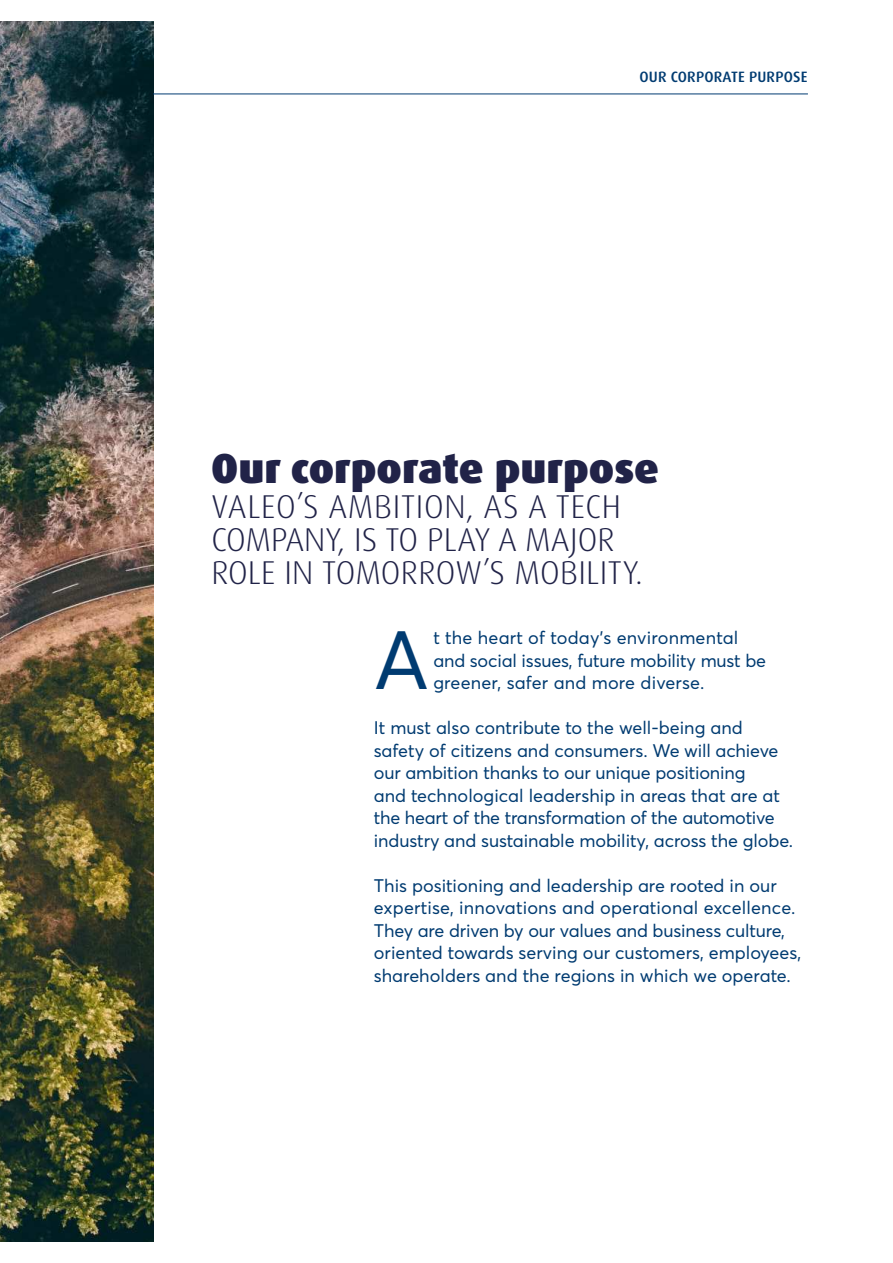
<style>
.page{position:relative;width:893px;height:1263px;background:#fff}
.page>*{position:absolute;margin:0;border:0;box-sizing:border-box;transform-origin:0 0}
.t1{font:900 42px "Dax OT";color:#212348}
.t2{font:39.75px "Averta";color:#003b71}
.t3{font:300 33px/33px "Dax OT";letter-spacing:.01em;color:#212348}
.t4{font:500 15px "Dax OT";letter-spacing:.01em;color:#003b71}
.t5{font:8.85px "Averta";color:#003b71}
.t6{font:8.85px "Averta";letter-spacing:-.02em;color:#003b71}
.t7{font:8.85px "Averta";letter-spacing:.02em;color:#003b71}
.t8{font:8.85px "Averta";letter-spacing:-.025em;color:#003b71}
</style>
<div class="page">
<img style="left:0;top:21px;width:153px;height:1221px">
<hr style="left:153px;top:94px;width:655px;height:1px;background:#003b71">
<h3 class="t4" style="left:639px;top:71px;width:170px">OUR CORPORATE PURPOSE</h3>
<h1 class="t1" style="left:211px;top:446px;width:449px">Our corporate purpose</h1>
<h3 class="t3" style="left:211px;top:492px;width:433px">VALEO’S AMBITION, AS A TECH<br>COMPANY, IS TO PLAY A MAJOR<br>ROLE IN TOMORROW’S MOBILITY.</h3>
<h2 class="t2" style="left:374px;top:652px;width:57px">A</h2>
<p class="t7" style="left:433px;top:636px;width:306px">t the heart of today’s environmental</p>
<p class="t6" style="left:433px;top:659px;width:334px">and social issues, future mobility must be</p>
<p class="t7" style="left:433px;top:681px;width:272px">greener, safer and more diverse.</p>
<p class="t5" style="left:374px;top:726px;width:370px">It must also contribute to the well-being and</p>
<p class="t5" style="left:374px;top:749px;width:406px">safety of citizens and consumers. We will achieve</p>
<p class="t6" style="left:374px;top:771px;width:373px">our ambition thanks to our unique positioning</p>
<p class="t5" style="left:374px;top:794px;width:408px">and technological leadership in areas that are at</p>
<p class="t8" style="left:374px;top:816px;width:402px">the heart of the transformation of the automotive</p>
<p class="t5" style="left:374px;top:839px;width:421px">industry and sustainable mobility, across the globe.</p>
<p class="t5" style="left:374px;top:884px;width:404px">This positioning and leadership are rooted in our</p>
<p class="t7" style="left:374px;top:906px;width:423px">expertise, innovations and operational excellence.</p>
<p class="t6" style="left:374px;top:929px;width:413px">They are driven by our values and business culture,</p>
<p class="t5" style="left:374px;top:951px;width:429px">oriented towards serving our customers, employees,</p>
<p class="t5" style="left:374px;top:974px;width:418px">shareholders and the regions in which we operate.</p>
</div>
